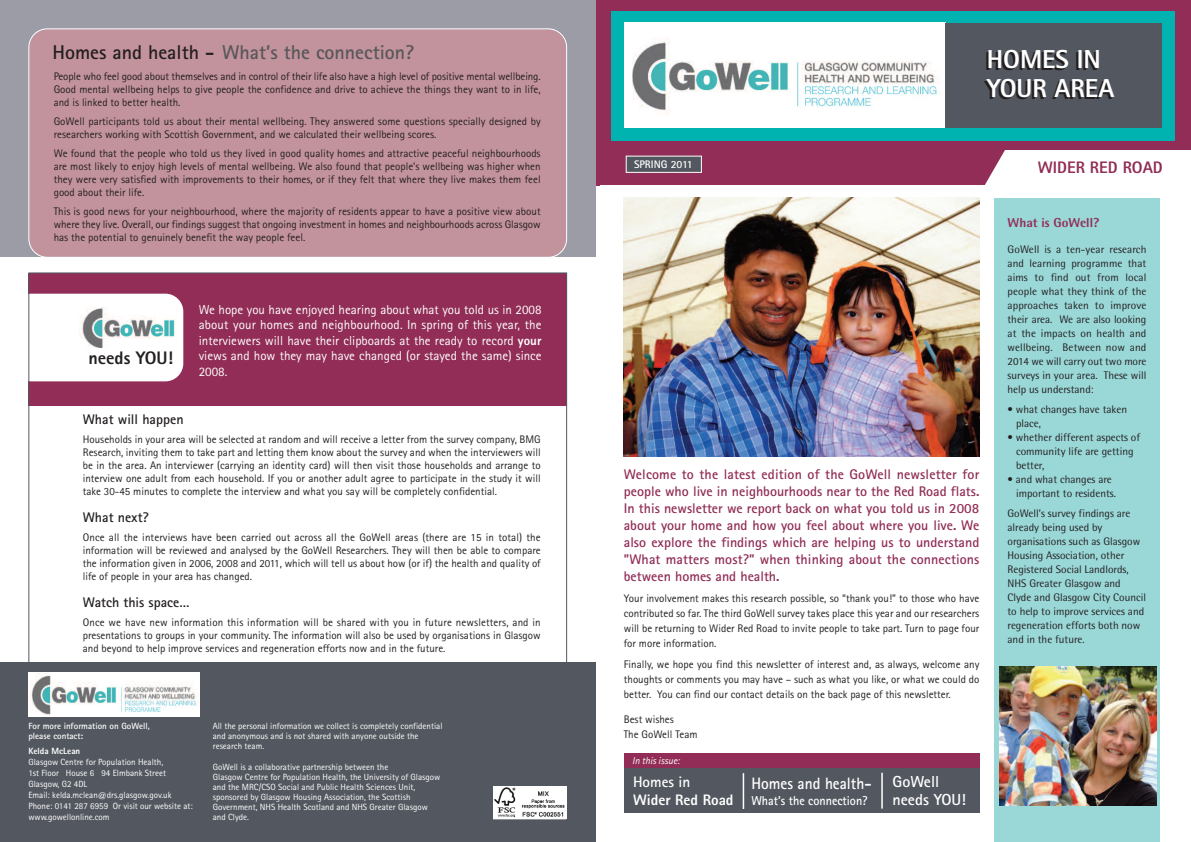
<style>
.page{position:relative;width:1191px;height:842px;background:#fff}
.page>*{position:absolute;margin:0;border:0;box-sizing:border-box;transform-origin:0 0}
.t1{font:800 26px/29px "Rotis Sans Serif";color:#fff}
.t2{font:700 20px "Rotis Sans Serif";color:#57585a}
.t3{font:800 18.1px "Rotis Sans Serif";color:#231f20}
.t4{font:800 16.7px "Rotis Sans Serif";color:#912d56}
.t5{font:700 16.5px "Rotis Sans Serif";color:#fff;scale:.93 1}
.t6{font:700 16px/17px "Rotis Sans Serif";color:#fff}
.t7{font:800 15.2px "Rotis Sans Serif";color:#fff}
.t8{font:700 15.2px "Rotis Sans Serif";color:#fff}
.t9{font:700 14px/17px "Rotis Sans Serif";letter-spacing:.005em;color:#912d56;text-align:justify}
.t10{font:700 14px "Rotis Sans Serif";color:#231f20}
.t11{font:13px/15.6px "Rotis Sans Serif";color:#fff;text-align:justify}
.t12{font:800 13px "Rotis Semi Sans";color:#912d56}
.t13{font:700 12.9px "Rotis Sans Serif";color:#fff;scale:.93 1}
.t14{font:11px/13px "Rotis Sans Serif";color:#231f20;text-align:justify}
.t15{font:11px/14px "Rotis Semi Sans";color:#231f20}
.t16{font:700 11px "Rotis Sans Serif";color:#fff}
.t17{font:italic 10px "Rotis Sans Serif";color:#fff}
.t18{font:9px/10px "Rotis Sans Serif";color:#fff}
.t19{font:700 9px/10px "Rotis Sans Serif";color:#fff}
.t20{font:800 9px "Rotis Sans Serif";color:#fff}
.s1{color:#231f20}
.s2{font-weight:800}
</style>
<div class="page">
<div style="left:595px;top:144px;width:387px;height:42px;background:#912d56"></div>
<div style="left:626px;top:156px;width:75px;height:16px;background:#535860"></div>
<div style="left:626px;top:156px;width:76px;height:17px;border:1px solid #fff"></div>
<img style="left:624px;top:198px;width:355px;height:258px">
<div style="left:994px;top:198px;width:166px;height:643px;background:#9ad7d7"></div>
<img style="left:999px;top:667px;width:157px;height:138px">
<svg style="left:971px;top:150px;width:34px;height:36px"></svg>
<div style="left:976px;top:144px;width:24px;height:15px;background:#912d56;border-radius:50%"></div>
<div style="left:973px;top:152px;width:14px;height:27px;background:#912d56"></div>
<div style="left:981px;top:151px;width:14px;height:18px;background:#912d56;border-radius:50%"></div>
<div style="left:595px;top:0;width:596px;height:150px;background:#912d56"></div>
<div style="left:611px;top:11px;width:564px;height:130px;background:#00b2b0"></div>
<img style="left:624px;top:23px;width:321px;height:104px">
<div style="left:945px;top:23px;width:216px;height:105px;background:#535860"></div>
<div style="left:624px;top:768px;width:355px;height:45px;background:#535860"></div>
<hr style="left:742px;top:773px;width:2px;height:36px;background:#fff">
<hr style="left:881px;top:773px;width:1px;height:36px;background:#fff">
<div style="left:624px;top:753px;width:355px;height:15px;background:#912d56"></div>
<div style="left:28px;top:273px;width:539px;height:133px;background:#912d56"></div>
<div style="left:0;top:0;width:595px;height:257px;background:#9b9ca5"></div>
<div style="left:28px;top:28px;width:539px;height:229px;background:#c3939d"></div>
<div style="left:0;top:662px;width:595px;height:180px;background:#535860"></div>
<img style="left:28px;top:672px;width:171px;height:45px">
<div style="left:13px;top:294px;width:170px;height:87px;background:#fff;border-radius:18px"></div>
<img style="left:79px;top:307px;width:96px;height:40px">
<img style="left:493px;top:786px;width:73px;height:33px">
<h2 class="t2" style="left:53px;top:45px;width:363px"><span class="s1">Homes and health -</span> What’s the connection?</h2>
<p class="t14" style="left:54px;top:71px;width:488px">People who feel good about themselves and in control of their life also have a high level of positive mental wellbeing.<br>Good mental wellbeing helps to give people the confidence and drive to achieve the things they want to in life, and is linked to better health.</p>
<p class="t14" style="left:54px;top:116px;width:488px">GoWell participants told us about their mental wellbeing. They answered some questions specially designed by researchers working with Scottish Government, and we calculated their wellbeing scores.</p>
<p class="t14" style="left:54px;top:148px;width:488px">We found that the people who told us they lived in good quality homes and attractive peaceful neighbourhoods are most likely to enjoy high levels of mental wellbeing. We also found that people’s wellbeing was higher when they were very satisfied with improvements to their homes, or if they felt that where they live makes them feel good about their life.</p>
<p class="t14" style="left:54px;top:206px;width:488px">This is good news for your neighbourhood, where the majority of residents appear to have a positive view about where they live. Overall, our findings suggest that ongoing investment in homes and neighbourhoods across Glasgow has the potential to genuinely benefit the way people feel.</p>
<h3 class="t3" style="left:88px;top:352px;width:86px">needs YOU!</h3>
<p class="t11" style="left:199px;top:303px;width:344px">We hope you have enjoyed hearing about what you told us in 2008 about your homes and neighbourhood. In spring of this year, the interviewers will have their clipboards at the ready to record <span class="s2">your </span>views and how they may have changed (or stayed the same) since 2008.</p>
<p class="t10" style="left:83px;top:414px;width:102px">What will happen</p>
<p class="t14" style="left:83px;top:433px;width:459px">Households in your area will be selected at random and will receive a letter from the survey company, BMG Research, inviting them to take part and letting them know about the survey and when the interviewers will be in the area. An interviewer (carrying an identity card) will then visit those households and arrange to interview one adult from each household. If you or another adult agree to participate in the study it will take 30-45 minutes to complete the interview and what you say will be completely confidential.</p>
<p class="t10" style="left:83px;top:512px;width:68px">What next?</p>
<p class="t14" style="left:83px;top:532px;width:459px">Once all the interviews have been carried out across all the GoWell areas (there are 15 in total) the information will be reviewed and analysed by the GoWell Researchers. They will then be able to compare the information given in 2006, 2008 and 2011, which will tell us about how (or if) the health and quality of life of people in your area has changed.</p>
<p class="t10" style="left:83px;top:597px;width:108px">Watch this space…</p>
<p class="t14" style="left:83px;top:617px;width:459px">Once we have new information this information will be shared with you in future newsletters, and in presentations to groups in your community. The information will also be used by organisations in Glasgow and beyond to help improve services and regeneration efforts now and in the future.</p>
<p class="t19" style="left:28px;top:722px;width:123px">For more information on GoWell, please contact:</p>
<p class="t20" style="left:28px;top:748px;width:53px">Kelda McLean</p>
<p class="t18" style="left:28px;top:757px;width:166px;line-height:11px">Glasgow Centre for Population Health,<br>1st Floor House 6 94 Elmbank Street Glasgow, G2 4DL<br>Email: kelda.mclean@drs.glasgow.gov.uk Phone: 0141 287 6959 Or visit our website at: www.gowellonline.com</p>
<p class="t18" style="left:213px;top:721px;width:231px">All the personal information we collect is completely confidential and anonymous and is not shared with anyone outside the research team.</p>
<p class="t18" style="left:213px;top:762px;width:229px">GoWell is a collaborative partnership between the<br>Glasgow Centre for Population Health, the University of Glasgow and the MRC/CSO Social and Public Health Sciences Unit, sponsored by Glasgow Housing Association, the Scottish Government, NHS Health Scotland and NHS Greater Glasgow and Clyde.</p>
<p class="t16" style="left:634px;top:160px;width:60px">SPRING 2011</p>
<h1 class="t1" style="left:986px;top:47px;width:129px">HOMES IN<br>YOUR AREA</h1>
<h3 class="t4" style="left:1037px;top:162px;width:126px">WIDER RED ROAD</h3>
<p class="t9" style="left:624px;top:467px;width:357px">Welcome to the latest edition of the GoWell newsletter for people who live in neighbourhoods near to the Red Road flats.<br>In this newsletter we report back on what you told us in 2008 about your home and how you feel about where you live. We also explore the findings which are helping us to understand ”What matters most?” when thinking about the connections between homes and health.</p>
<p class="t14" style="left:624px;top:592px;width:357px;line-height:15px">Your involvement makes this research possible, so “thank you!” to those who have contributed so far. The third GoWell survey takes place this year and our researchers will be returning to Wider Red Road to invite people to take part. Turn to page four for more information.</p>
<p class="t14" style="left:624px;top:658px;width:357px;line-height:15px">Finally, we hope you find this newsletter of interest and, as always, welcome any thoughts or comments you may have – such as what you like, or what we could do better. You can find our contact details on the back page of this newsletter.</p>
<p class="t14" style="left:624px;top:713px;width:75px;line-height:15px">Best wishes<br>The GoWell Team</p>
<p class="t17" style="left:632px;top:757px;width:49px">In this issue:</p>
<h3 class="t8" style="left:633px;top:776px;width:59px">Homes in</h3>
<h3 class="t7" style="left:633px;top:794px;width:102px">Wider Red Road</h3>
<h3 class="t5" style="left:751px;top:778px;width:131px">Homes and health-</h3>
<p class="t13" style="left:751px;top:796px;width:126px">What’s the connection?</p>
<h3 class="t6" style="left:892px;top:775px;width:75px">GoWell needs YOU!</h3>
<p class="t12" style="left:1007px;top:218px;width:93px">What is GoWell?</p>
<p class="t15" style="left:1007px;top:244px;width:140px;text-align:justify">GoWell is a ten-year research and learning programme that aims to find out from local people what they think of the approaches taken to improve their area. We are also looking at the impacts on health and wellbeing. Between now and 2014 we will carry out two more surveys in your area. These will help us understand:</p>
<p class="t15" style="left:1016px;top:404px;width:112px;text-indent:-9px">• what changes have taken place,</p>
<p class="t15" style="left:1016px;top:432px;width:126px;text-indent:-9px">• whether different aspects of community life are getting better,</p>
<p class="t15" style="left:1016px;top:474px;width:101px;text-indent:-9px">• and what changes are important to residents.</p>
<p class="t15" style="left:1007px;top:508px;width:140px">GoWell’s survey findings are already being used by organisations such as Glasgow<br>Housing Association, other<br>Registered Social Landlords,<br>NHS Greater Glasgow and<br>Clyde and Glasgow City Council to help to improve services and regeneration efforts both now and in the future.</p>
</div>
